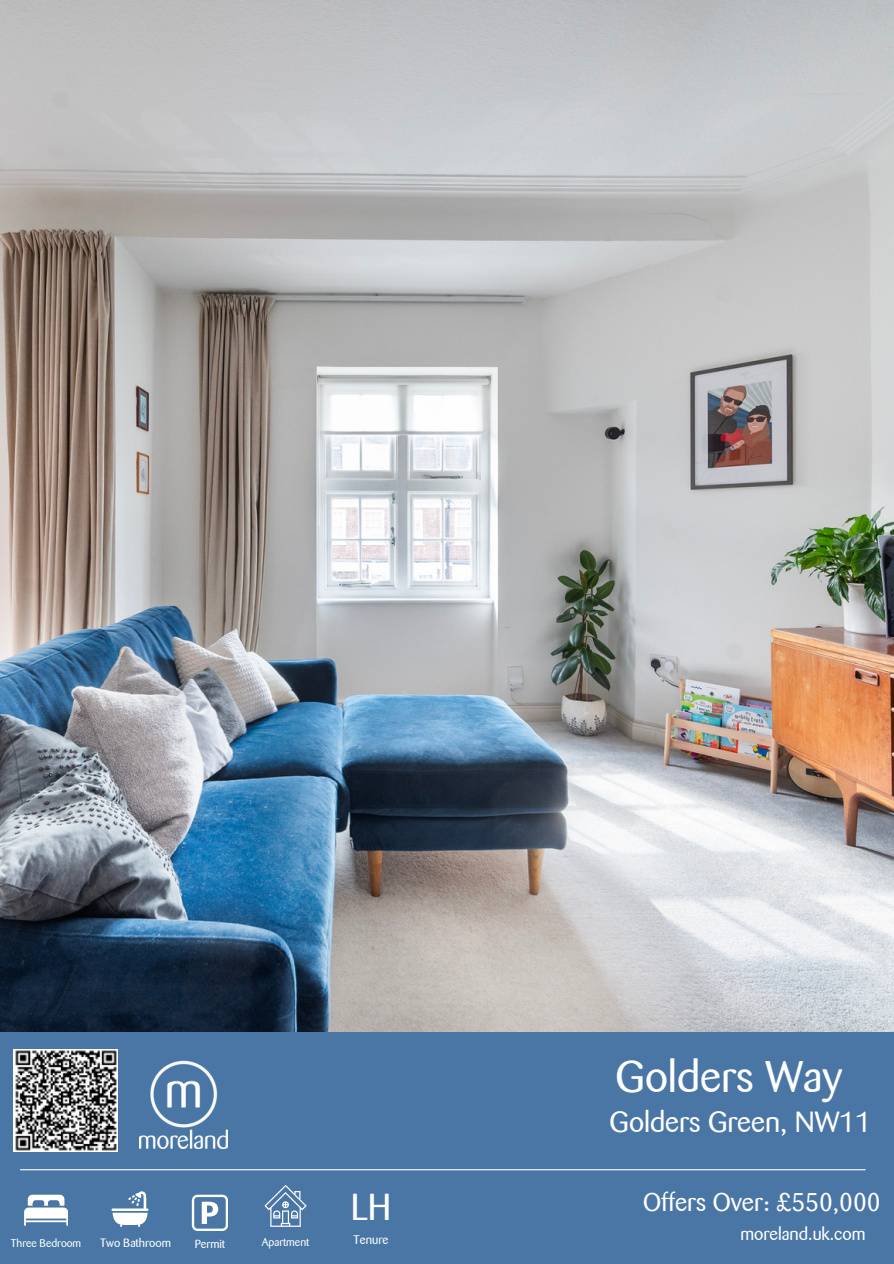
<style>
.page{position:relative;width:894px;height:1264px;background:#fff}
.page>*{position:absolute;margin:0;border:0;box-sizing:border-box;transform-origin:0 0}
.t1{font:44.1px "Barmeno";color:#fff}
.t2{font:37.35px "Barmeno";color:#fff}
.t3{font:28.95px "Barmeno";color:#fff}
.t4{font:25.5px "Barmeno";color:#fff}
.t5{font:17.85px "Barmeno";color:#fff}
.t6{font:12.45px "Barmeno";color:#fff}
.t7{font:12px "Barmeno";color:#fff}
.t8{font:11.7px "Barmeno";color:#fff}
.t9{font:11.25px "Barmeno";color:#fff}
.t10{font:11.1px "Barmeno";color:#fff}
</style>
<div class="page">
<div style="left:0;top:0;width:893px;height:1263px;background:#4a76a6"></div>
<img style="left:0;top:0;width:893px;height:1030px">
<img style="left:140px;top:1060px;width:88px;height:88px">
<hr style="left:20px;top:1169px;width:845px;height:1px;background:#fff">
<svg style="left:24px;top:1194px;width:44px;height:31px"></svg>
<svg style="left:111px;top:1191px;width:37px;height:35px"></svg>
<svg style="left:192px;top:1194px;width:36px;height:36px"></svg>
<svg style="left:264px;top:1184px;width:42px;height:42px"></svg>
<img style="left:14px;top:1049px;width:103px;height:102px">
<h1 class="t1" style="left:615px;top:1058px;width:228px">Golders Way</h1>
<h3 class="t3" style="left:609px;top:1109px;width:263px">Golders Green, NW11</h3>
<p class="t2" style="left:350px;top:1191px;width:42px">LH</p>
<p class="t4" style="left:643px;top:1190px;width:239px">Offers Over: £550,000</p>
<p class="t10" style="left:11px;top:1238px;width:72px">Three Bedroom</p>
<p class="t7" style="left:100px;top:1237px;width:72px">Two Bathroom</p>
<p class="t8" style="left:195px;top:1238px;width:32px">Permit</p>
<p class="t9" style="left:262px;top:1237px;width:49px">Apartment</p>
<p class="t6" style="left:353px;top:1234px;width:36px">Tenure</p>
<h2 class="t5" style="left:740px;top:1226px;width:127px">moreland.uk.com</h2>
</div>
